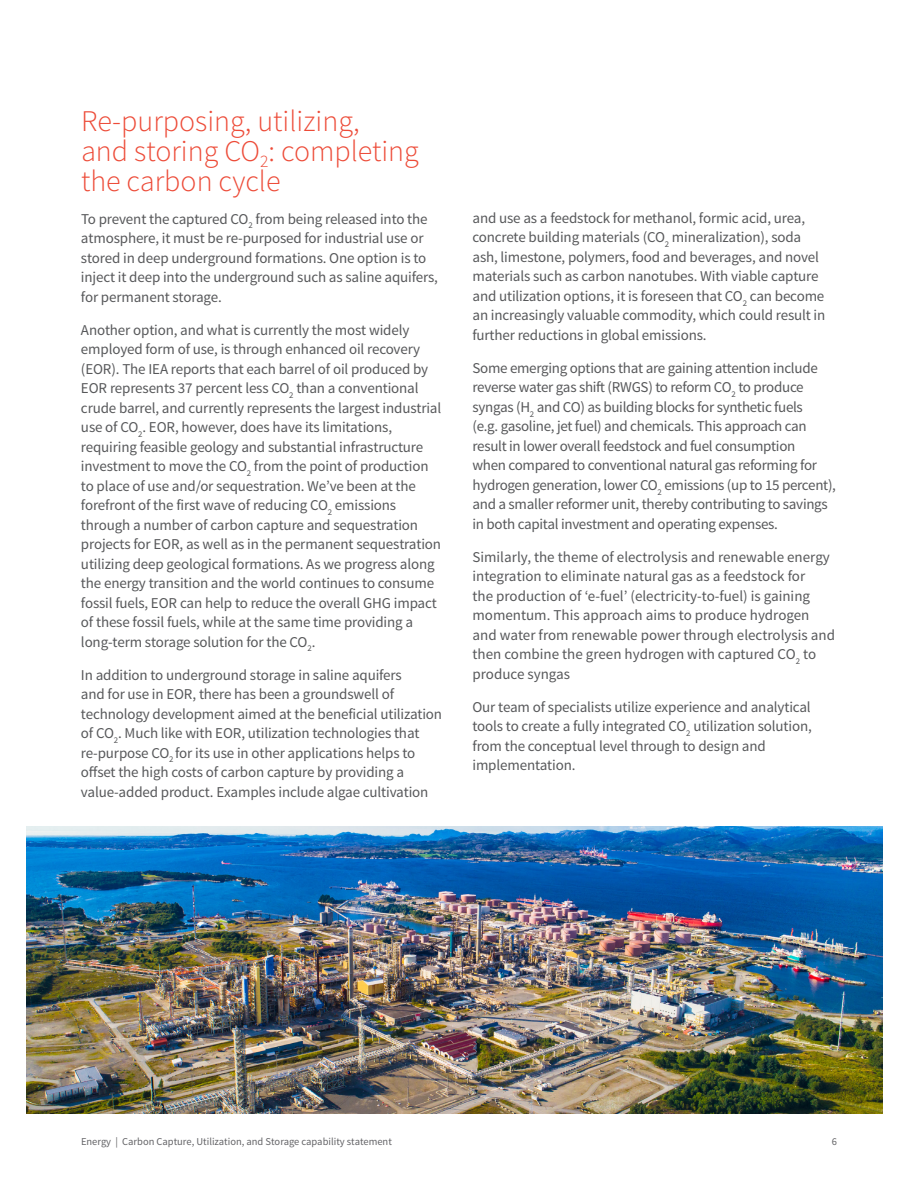
<style>
.page{position:relative;width:918px;height:1188px;background:#fff}
.page>*{position:absolute;margin:0;border:0;box-sizing:border-box;transform-origin:0 0}
.t1{font:300 30px/30px "Source Sans Pro";color:#ed4b38}
.t2{font:15px/19.5px "Source Sans Pro";letter-spacing:-.01em;color:#57585a}
.t3{font:10.5px "Source Sans Pro";color:#636366}
</style>
<div class="page">
<img style="left:27px;top:826px;width:855px;height:288px">
<h1 class="t1" style="left:81px;top:106px;width:339px">Re-purposing, utilizing,<br>and storing CO<sub>2</sub>: completing the carbon cycle</h1>
<p class="t2" style="left:81px;top:209px;width:358px">To prevent the captured CO<sub>2</sub> from being released into the atmosphere, it must be re-purposed for industrial use or stored in deep underground formations. One option is to inject it deep into the underground such as saline aquifers, for permanent storage.</p>
<p class="t2" style="left:81px;top:320px;width:362px">Another option, and what is currently the most widely employed form of use, is through enhanced oil recovery (EOR). The IEA reports that each barrel of oil produced by EOR represents 37 percent less CO<sub>2</sub> than a conventional crude barrel, and currently represents the largest industrial use of CO<sub>2</sub>. EOR, however, does have its limitations, requiring feasible geology and substantial infrastructure investment to move the CO<sub>2</sub> from the point of production to place of use and/or sequestration. We’ve been at the forefront of the first wave of reducing CO<sub>2</sub> emissions through a number of carbon capture and sequestration projects for EOR, as well as in the permanent sequestration utilizing deep geological formations. As we progress along the energy transition and the world continues to consume fossil fuels, EOR can help to reduce the overall GHG impact of these fossil fuels, while at the same time providing a long-term storage solution for the CO<sub>2</sub>.</p>
<p class="t2" style="left:81px;top:665px;width:363px">In addition to underground storage in saline aquifers<br>and for use in EOR, there has been a groundswell of technology development aimed at the beneficial utilization of CO<sub>2</sub>. Much like with EOR, utilization technologies that re-purpose CO<sub>2</sub> for its use in other applications helps to offset the high costs of carbon capture by providing a value-added product. Examples include algae cultivation</p>
<p class="t2" style="left:472px;top:208px;width:354px">and use as a feedstock for methanol, formic acid, urea, concrete building materials (CO<sub>2</sub> mineralization), soda ash, limestone, polymers, food and beverages, and novel materials such as carbon nanotubes. With viable capture and utilization options, it is foreseen that CO<sub>2</sub> can become an increasingly valuable commodity, which could result in further reductions in global emissions.</p>
<p class="t2" style="left:472px;top:358px;width:365px">Some emerging options that are gaining attention include reverse water gas shift (RWGS) to reform CO<sub>2</sub> to produce syngas (H<sub>2</sub> and CO) as building blocks for synthetic fuels<br>(e.g. gasoline, jet fuel) and chemicals. This approach can result in lower overall feedstock and fuel consumption<br>when compared to conventional natural gas reforming for hydrogen generation, lower CO<sub>2</sub> emissions (up to 15 percent), and a smaller reformer unit, thereby contributing to savings in both capital investment and operating expenses.</p>
<p class="t2" style="left:472px;top:547px;width:364px">Similarly, the theme of electrolysis and renewable energy integration to eliminate natural gas as a feedstock for<br>the production of ‘e-fuel’ (electricity-to-fuel) is gaining momentum. This approach aims to produce hydrogen and water from renewable power through electrolysis and then combine the green hydrogen with captured CO<sub>2</sub> to produce syngas</p>
<p class="t2" style="left:472px;top:697px;width:341px">Our team of specialists utilize experience and analytical tools to create a fully integrated CO<sub>2</sub> utilization solution, from the conceptual level through to design and implementation.</p>
<p class="t3" style="left:81px;top:1135px;width:312px">Energy | Carbon Capture, Utilization, and Storage capability statement</p>
<p class="t3" style="left:832px;top:1135px;width:7px">6</p>
</div>
